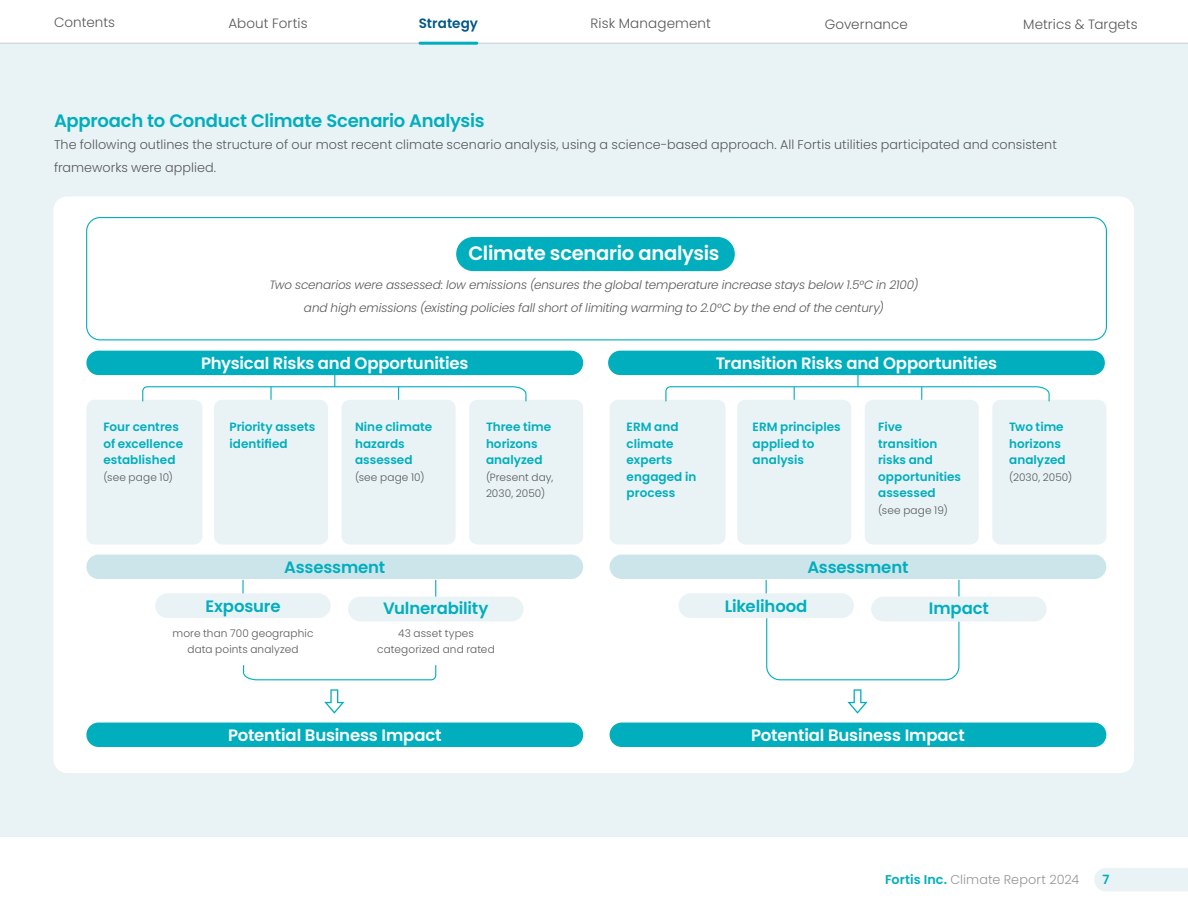
<style>
.page{position:relative;width:1188px;height:918px;background:#fff}
.page>*{position:absolute;margin:0;border:0;box-sizing:border-box;transform-origin:0 0}
.t1{font:600 19.5px "Poppins";letter-spacing:-.015em;color:#fff}
.t2{font:600 18px "Poppins";letter-spacing:-.015em;color:#00aebe}
.t3{font:600 16.5px "Poppins";letter-spacing:-.01em;color:#fff}
.t4{font:600 16.5px "Poppins";letter-spacing:-.01em;color:#00aebe}
.t5{font:300 13.5px "Poppins";letter-spacing:.005em;color:#58595b}
.t6{font:600 13.5px "Poppins";letter-spacing:.005em;color:#005788}
.t7{font:300 12.75px/22.5px "Poppins";letter-spacing:.005em;color:#58595b}
.t8{font:300 12.75px "Poppins";letter-spacing:.01em;color:#939598}
.t9{font:600 12.75px "Poppins";color:#00aebe}
.t10{font:600 12px/16.5px "Poppins";letter-spacing:.005em;color:#00aebe}
.t11{font:italic 300 12px/22.5px "Poppins";letter-spacing:-.01em;color:#58595b;text-align:center}
.t12{font:300 10.5px/16.5px "Poppins";letter-spacing:.01em;color:#58595b;text-align:center}
.s1{font-weight:600;color:#00aebe}
.s2{color:#fff}
</style>
<div class="page">
<div style="left:1094px;top:868px;width:94px;height:23px;background:#e9f3f5"></div>
<div style="left:0;top:43px;width:1188px;height:794px;background:#e9f3f5"></div>
<div style="left:53px;top:196px;width:1081px;height:577px;background:#fff;border-radius:14px"></div>
<div style="left:86px;top:217px;width:1021px;height:123px;border:1px solid #00aebe;border-radius:14px"></div>
<div style="left:456px;top:237px;width:279px;height:34px;background:#00aebe;border-radius:17px"></div>
<div style="left:86px;top:351px;width:497px;height:24px;background:#00aebe;border-radius:12px"></div>
<div style="left:86px;top:555px;width:497px;height:24px;background:#cce5ea;border-radius:12px"></div>
<div style="left:610px;top:555px;width:496px;height:24px;background:#cce5ea;border-radius:12px"></div>
<div style="left:610px;top:723px;width:496px;height:24px;background:#00aebe;border-radius:12px"></div>
<div style="left:86px;top:723px;width:497px;height:24px;background:#00aebe;border-radius:12px"></div>
<div style="left:608px;top:351px;width:497px;height:24px;background:#00aebe;border-radius:12px"></div>
<div style="left:86px;top:400px;width:117px;height:144px;background:#e9f3f5;border-radius:8px"></div>
<div style="left:610px;top:400px;width:116px;height:144px;background:#e9f3f5;border-radius:8px"></div>
<div style="left:348px;top:597px;width:176px;height:24px;background:#e9f3f5;border-radius:12px"></div>
<div style="left:214px;top:400px;width:114px;height:144px;background:#e9f3f5;border-radius:8px"></div>
<div style="left:737px;top:400px;width:114px;height:144px;background:#e9f3f5;border-radius:8px"></div>
<div style="left:342px;top:400px;width:114px;height:144px;background:#e9f3f5;border-radius:8px"></div>
<div style="left:865px;top:400px;width:114px;height:144px;background:#e9f3f5;border-radius:8px"></div>
<div style="left:469px;top:400px;width:114px;height:144px;background:#e9f3f5;border-radius:8px"></div>
<div style="left:992px;top:400px;width:114px;height:144px;background:#e9f3f5;border-radius:8px"></div>
<svg style="left:142px;top:375px;width:385px;height:28px"></svg>
<svg style="left:665px;top:375px;width:385px;height:28px"></svg>
<svg style="left:243px;top:665px;width:194px;height:16px"></svg>
<svg style="left:766px;top:617px;width:194px;height:64px"></svg>
<svg style="left:242px;top:580px;width:2px;height:13px"></svg>
<svg style="left:766px;top:580px;width:1px;height:13px"></svg>
<svg style="left:435px;top:580px;width:1px;height:17px"></svg>
<svg style="left:958px;top:580px;width:2px;height:17px"></svg>
<svg style="left:324px;top:689px;width:20px;height:25px"></svg>
<svg style="left:847px;top:689px;width:21px;height:25px"></svg>
<div style="left:155px;top:593px;width:176px;height:25px;background:#e9f3f5;border-radius:12px"></div>
<div style="left:678px;top:593px;width:176px;height:25px;background:#e9f3f5;border-radius:12px"></div>
<div style="left:871px;top:597px;width:176px;height:24px;background:#e9f3f5;border-radius:12px"></div>
<hr style="left:0;top:43px;width:1188px;height:1px;background:#c7c8ca">
<hr style="left:420px;top:42px;width:57px;height:3px;background:#00aebe">
<p class="t5" style="left:54px;top:14px;width:63px">Contents</p>
<p class="t5" style="left:228px;top:16px;width:81px">About Fortis</p>
<p class="t6" style="left:419px;top:15px;width:61px">Strategy</p>
<p class="t5" style="left:591px;top:16px;width:122px">Risk Management</p>
<p class="t5" style="left:825px;top:16px;width:85px">Governance</p>
<p class="t5" style="left:1023px;top:16px;width:116px">Metrics &amp; Targets</p>
<h2 class="t2" style="left:54px;top:110px;width:432px">Approach to Conduct Climate Scenario Analysis</h2>
<p class="t7" style="left:54px;top:134px;width:1004px">The following outlines the structure of our most recent climate scenario analysis, using a science-based approach. All Fortis utilities participated and consistent frameworks were applied.</p>
<h1 class="t1" style="left:468px;top:242px;width:253px">Climate scenario analysis</h1>
<p class="t11" style="left:270px;top:274px;width:650px">Two scenarios were assessed: low emissions (ensures the global temperature increase stays below 1.5°C in 2100) and high emissions (existing policies fall short of limiting warming to 2.0°C by the end of the century)</p>
<h3 class="t3" style="left:201px;top:354px;width:269px">Physical Risks and Opportunities</h3>
<h3 class="t3" style="left:716px;top:354px;width:283px">Transition Risks and Opportunities</h3>
<p class="t10" style="left:104px;top:419px;width:81px">Four centres of excellence established</p>
<p class="t12" style="left:104px;top:469px;width:71px">(see page 10)</p>
<p class="t10" style="left:229px;top:419px;width:87px">Priority assets identified</p>
<p class="t10" style="left:753px;top:419px;width:90px">ERM principles applied to analysis</p>
<p class="t10" style="left:355px;top:419px;width:79px">Nine climate hazards assessed</p>
<p class="t12" style="left:355px;top:469px;width:71px">(see page 10)</p>
<p class="t10" style="left:486px;top:419px;width:67px">Three time horizons analyzed</p>
<p class="t12" style="left:486px;top:469px;width:69px;text-align:left">(Present day,<br>2030, 2050)</p>
<p class="t10" style="left:627px;top:419px;width:71px">ERM and climate experts engaged in process</p>
<p class="t10" style="left:878px;top:419px;width:84px">Five transition risks and opportunities assessed</p>
<p class="t12" style="left:878px;top:502px;width:71px">(see page 19)</p>
<h3 class="t4" style="left:284px;top:558px;width:102px">Assessment</h3>
<h3 class="t4" style="left:807px;top:558px;width:102px">Assessment</h3>
<h3 class="t4" style="left:205px;top:597px;width:77px">Exposure</h3>
<h3 class="t4" style="left:383px;top:599px;width:107px">Vulnerability</h3>
<h3 class="t4" style="left:725px;top:597px;width:84px">Likelihood</h3>
<h3 class="t4" style="left:929px;top:599px;width:62px">Impact</h3>
<p class="t12" style="left:173px;top:625px;width:142px">more than 700 geographic data points analyzed</p>
<p class="t12" style="left:377px;top:625px;width:119px">43 asset types categorized and rated</p>
<p class="t10" style="left:1009px;top:419px;width:58px">Two time horizons analyzed</p>
<p class="t12" style="left:1009px;top:469px;width:65px">(2030, 2050)</p>
<h3 class="t3" style="left:228px;top:726px;width:215px">Potential Business Impact</h3>
<h3 class="t3" style="left:751px;top:726px;width:215px">Potential Business Impact</h3>
<p class="t8" style="left:885px;top:872px;width:196px"><span class="s1">Fortis Inc.</span> Climate Report 2024</p>
<p class="t9" style="left:1102px;top:872px;width:17px">7<span class="s2">7</span></p>
</div>
